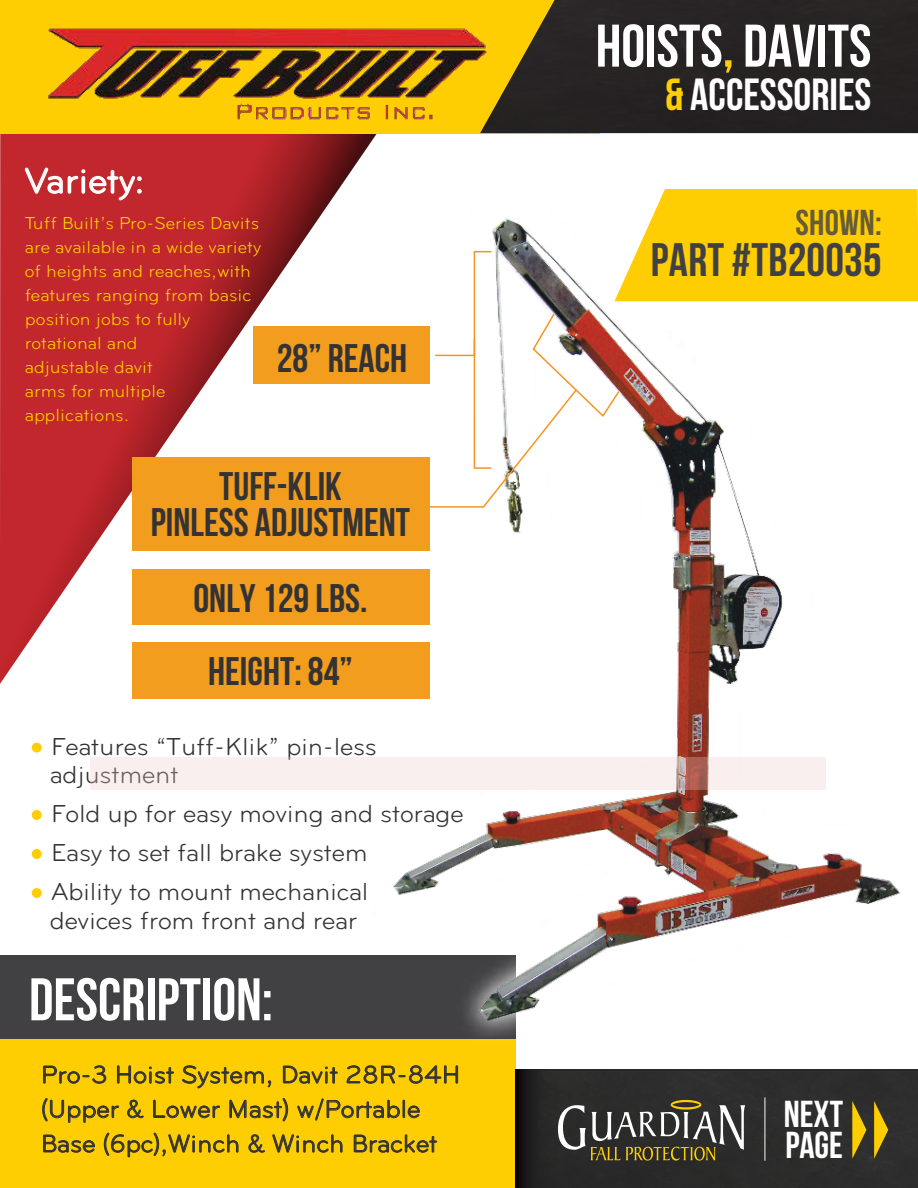
<style>
.page{position:relative;width:918px;height:1188px;background:#fff}
.page>*{position:absolute;margin:0;border:0;box-sizing:border-box;transform-origin:0 0}
.t1{font:700 60px "Bebas Neue";color:#fff}
.t2{font:700 46.95px "Bebas Neue";letter-spacing:.005em;color:#414042}
.t3{font:700 45px "Bebas Neue";color:#fff}
.t4{font:700 39.9px/72.8px "Bebas Neue";color:#333;text-align:center}
.t5{font:700 37.5px/31.2px "Bebas Neue";color:#fff}
.t6{font:36px "Bryant";letter-spacing:.005em;color:#fff}
.t7{font:700 36px "Bebas Neue";letter-spacing:.005em;color:rgb(65 64 66/.8)}
.t8{font:25.5px/28.5px "Bryant";letter-spacing:-.01em;color:#333}
.t9{font:18px/24px "Bryant";letter-spacing:.005em;color:#ffce02}
.s1{color:#ffce02}
.s2{font-family:"Arial";color:#ffce02}
</style>
<div class="page">
<div style="left:1px;top:955px;width:515px;height:85px;background:#414042"></div>
<div style="left:0;top:1040px;width:516px;height:148px;background:#ffce02"></div>
<div style="left:561px;top:1124px;width:357px;height:64px;background:#2c2c2c"></div>
<svg style="left:561px;top:1124px;width:184px;height:37px;background:#585546"></svg>
<svg style="left:852px;top:1124px;width:14px;height:35px"></svg>
<svg style="left:874px;top:1124px;width:14px;height:35px"></svg>
<hr style="left:764px;top:1097px;width:2px;height:64px;background:#b3b4b4">
<svg style="left:0;top:133px;width:311px;height:549px"></svg>
<div style="left:0;top:0;width:600px;height:133px;background:#ffce02"></div>
<img style="left:493px;top:0;width:425px;height:116px">
<div style="left:132px;top:569px;width:297px;height:56px;background:#f39d1f"></div>
<div style="left:132px;top:642px;width:297px;height:56px;background:#f39d1f"></div>
<div style="left:253px;top:327px;width:176px;height:57px;background:#f39d1f"></div>
<img style="left:48px;top:28px;width:445px;height:92px">
<svg style="left:43px;top:1065px;width:64px;height:19px"></svg>
<svg style="left:117px;top:1065px;width:57px;height:19px"></svg>
<svg style="left:182px;top:1065px;width:89px;height:24px"></svg>
<svg style="left:283px;top:1065px;width:27px;height:19px"></svg>
<svg style="left:42px;top:1098px;width:77px;height:25px"></svg>
<svg style="left:127px;top:1099px;width:17px;height:20px"></svg>
<svg style="left:153px;top:1100px;width:67px;height:19px"></svg>
<svg style="left:229px;top:1098px;width:59px;height:24px"></svg>
<svg style="left:297px;top:1105px;width:14px;height:14px"></svg>
<svg style="left:43px;top:1134px;width:52px;height:19px"></svg>
<svg style="left:104px;top:1132px;width:135px;height:26px"></svg>
<svg style="left:248px;top:1134px;width:17px;height:19px"></svg>
<svg style="left:272px;top:1134px;width:71px;height:19px"></svg>
<svg style="left:354px;top:1134px;width:83px;height:19px"></svg>
<img style="left:311px;top:116px;width:607px;height:1008px">
<div style="left:132px;top:457px;width:297px;height:94px;background:#f39d1f"></div>
<svg style="left:24px;top:163px;width:118px;height:38px;background:#cd5055"></svg>
<svg style="left:360px;top:189px;width:558px;height:319px"></svg>
<div style="left:516px;top:1069px;width:45px;height:119px;background:linear-gradient(to right,#0f0d0d,#353535)"></div>
<div style="left:90px;top:757px;width:736px;height:33px;background:#f9efee"></div>
<h1 class="t1" style="left:596px;top:13px;width:277px">HOISTS<span class="s1">,</span> DAVITS</h1>
<h3 class="t3" style="left:665px;top:70px;width:208px"><span class="s1">&amp;</span> ACCESSORIES</h3>
<h3 class="t6" style="left:25px;top:161px;width:122px">Variety:</h3>
<p class="t9" style="left:25px;top:211px;width:238px">Tuff Built’s Pro-Series Davits are available in a wide variety of heights and reaches,with features ranging from basic position jobs to fully rotational and<br>adjustable davit<br>arms for multiple applications.</p>
<h3 class="t7" style="left:796px;top:203px;width:88px">SHOWN:</h3>
<h2 class="t2" style="left:651px;top:234px;width:232px">PART #TB20035</h2>
<h3 class="t4" style="left:277px;top:321px;width:132px">28” REACH</h3>
<h3 class="t4" style="left:151px;top:468px;width:261px;line-height:35.5px">TUFF-KLIK<br>PINLESS ADJUSTMENT</h3>
<h3 class="t4" style="left:193px;top:562px;width:176px">ONLY 129 LBS.<br>HEIGHT: 84”</h3>
<p class="t8" style="left:50px;top:732px;width:329px;text-indent:-21px"><span class="s2">●</span> Features “Tuff-Klik” pin-less adjustment</p>
<p class="t8" style="left:29px;top:799px;width:436px"><span class="s2">●</span> Fold up for easy moving and storage</p>
<p class="t8" style="left:29px;top:838px;width:340px"><span class="s2">●</span> Easy to set fall brake system</p>
<p class="t8" style="left:29px;top:877px;width:341px;text-align:center"><span class="s2">●</span> Ability to mount mechanical devices from front and rear</p>
<h1 class="t1" style="left:29px;top:967px;width:245px">DESCRIPTION:</h1>
<p class="t8" style="left:41px;top:1057px;width:421px;line-height:34.5px">Pro-3 Hoist System, Davit 28R-84H (Upper &amp; Lower Mast) w/Portable<br>Base (6pc),Winch &amp; Winch Bracket</p>
<h3 class="t5" style="left:784px;top:1098px;width:61px">NEXT<br>PAGE</h3>
</div>
